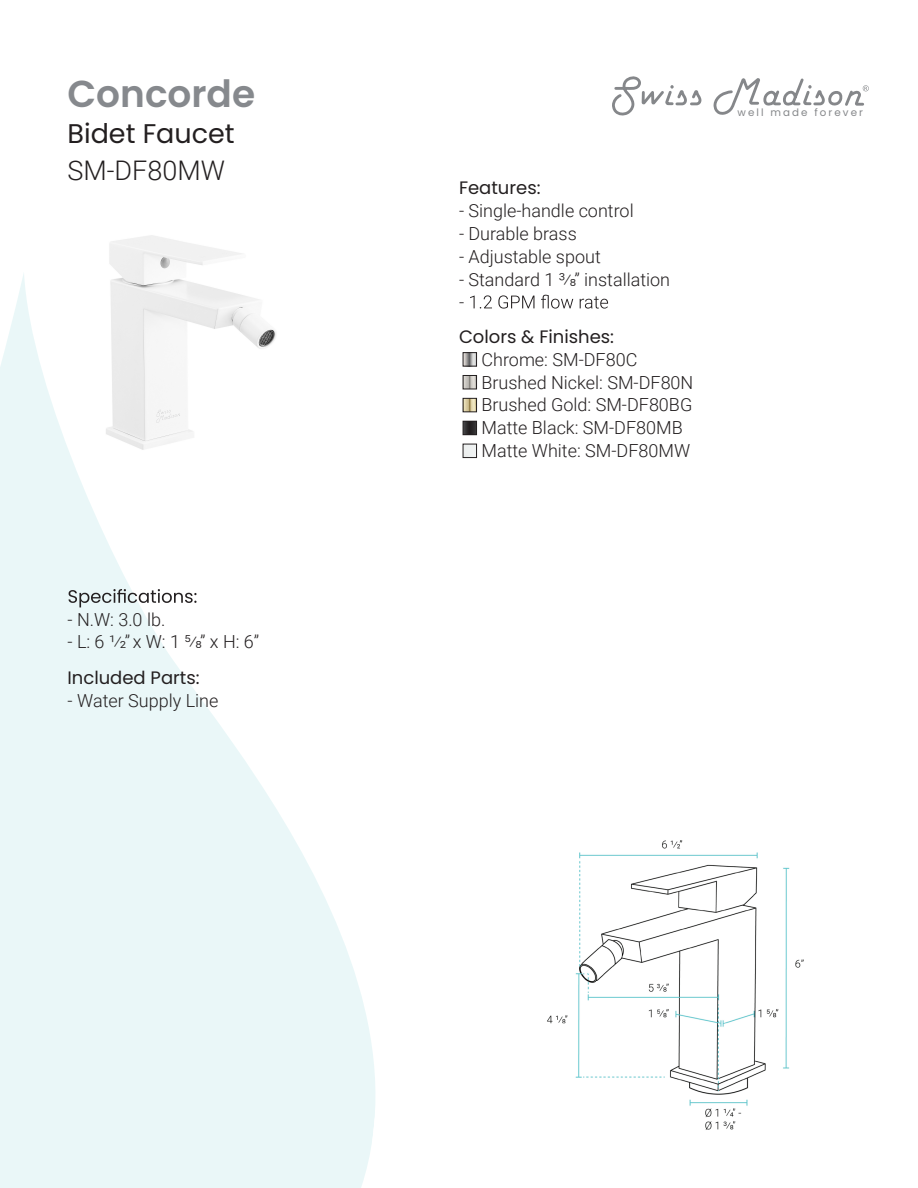
<style>
.page{position:relative;width:918px;height:1188px;background:#fff}
.page>*{position:absolute;margin:0;border:0;box-sizing:border-box;transform-origin:0 0}
.t1{font:600 37.5px "Poppins";color:#86898d}
.t2{font:27px "Poppins";color:#231f20}
.t3{font:300 27px "Roboto";color:#231f20}
.t4{font:300 18px/22.8px "Roboto";color:#231f20}
.t5{font:18px "Poppins";color:#231f20}
.t6{font:10.35px "Poppins";letter-spacing:.2em;color:#85878a}
</style>
<div class="page">
<img style="left:109px;top:235px;width:133px;height:36px">
<svg style="left:0;top:271px;width:375px;height:917px;fill:#eaf7f8"></svg>
<img style="left:547px;top:840px;width:257px;height:290px">
<svg style="left:459px;top:295px;width:149px;height:14px"></svg>
<svg style="left:69px;top:589px;width:128px;height:18px"></svg>
<img style="left:465px;top:354px;width:10px;height:10px">
<div style="left:463px;top:352px;width:14px;height:14px;border:1px solid #231f20"></div>
<img style="left:465px;top:377px;width:10px;height:10px">
<div style="left:463px;top:375px;width:14px;height:14px;border:1px solid #231f20"></div>
<img style="left:465px;top:400px;width:10px;height:10px">
<div style="left:463px;top:398px;width:14px;height:14px;border:1px solid #231f20"></div>
<img style="left:465px;top:423px;width:10px;height:10px">
<div style="left:463px;top:421px;width:14px;height:14px;border:1px solid #231f20"></div>
<div style="left:463px;top:444px;width:14px;height:14px;border:1px solid #231f20"></div>
<svg style="left:612px;top:76px;width:90px;height:40px"></svg>
<svg style="left:713px;top:78px;width:156px;height:37px"></svg>
<h1 class="t1" style="left:68px;top:72px;width:189px">Concorde</h1>
<h2 class="t2" style="left:68px;top:118px;width:169px">Bidet Faucet</h2>
<h2 class="t3" style="left:68px;top:152px;width:159px">SM-DF80MW</h2>
<p class="t4" style="left:68px;top:607px;width:99px">- N.W: 3.0 lb.</p>
<p class="t4" style="left:68px;top:630px;width:193px">- L: 6 ¹⁄2” x W: 1 5⁄8” x H: 6”</p>
<p class="t5" style="left:68px;top:667px;width:134px">Included Parts:</p>
<p class="t4" style="left:68px;top:688px;width:152px">- Water Supply Line</p>
<p class="t5" style="left:459px;top:178px;width:83px">Features:</p>
<p class="t4" style="left:459px;top:199px;width:176px">- Single-handle control</p>
<p class="t4" style="left:459px;top:222px;width:119px">- Durable brass</p>
<p class="t4" style="left:459px;top:244px;width:143px">- Adjustable spout</p>
<p class="t4" style="left:459px;top:267px;width:213px">- Standard 1 ³⁄8” installation</p>
<p class="t5" style="left:459px;top:326px;width:157px">Colors &amp; Finishes:</p>
<p class="t4" style="left:482px;top:347px;width:213px">Chrome: SM-DF80C<br>Brushed Nickel: SM-DF80N<br>Brushed Gold: SM-DF80BG<br>Matte Black: SM-DF80MB<br>Matte White: SM-DF80MW</p>
<p class="t6" style="left:738px;top:106px;width:127px">well made forever</p>
</div>
